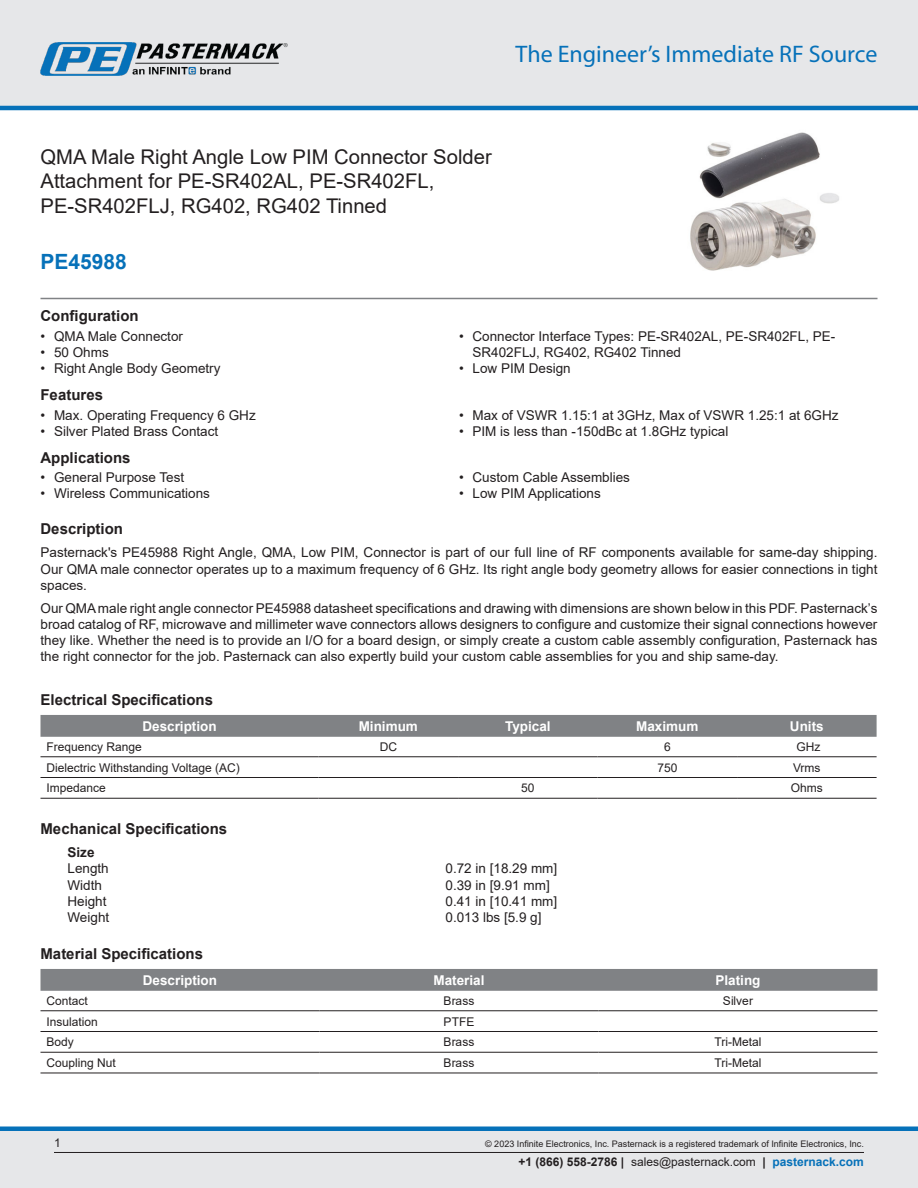
<style>
.page{position:relative;width:918px;height:1188px;background:#fff}
.page>*{position:absolute;margin:0;border:0;box-sizing:border-box;transform-origin:0 0}
.t1{font:24px "Myriad Pro";color:#0671b9}
.Branded_Part_No{font:700 21px "Arial";color:#0671b9}
.Web_Description_Para{font:20.25px/24.3px "Arial";color:#231f20}
.Head1{font:700 15px "Arial";color:#231f20}
.MarketingDescription{font:13.5px/16.2px "Arial";color:#231f20;text-align:justify}
.Specs_Para{font:13.5px "Arial";color:#231f20}
.Table_Header{font:700 13.5px "Arial";color:#fff}
.Head2_after_Head1{font:700 13.5px "Arial";color:#231f20}
.Table_Body_Left{font:12px "Arial";color:#231f20}
.Table_Body{font:12px "Arial";color:#231f20}
.Copyright_disclaimer{font:9px "Arial";color:#231f20}
.s1{font-weight:700}
.s2{font-weight:700;color:#0671b9}
</style>
<div class="page">
<div style="left:0;top:0;width:918px;height:108px;background:#e6e7e9"></div>
<hr style="left:0;top:106px;width:918px;height:4px;background:#0671b9">
<img style="left:40px;top:42px;width:248px;height:34px">
<div style="left:0;top:1131px;width:918px;height:57px;background:#e6e7e9"></div>
<div style="left:0;top:1126px;width:918px;height:5px;background:#0671b9"></div>
<hr style="left:54px;top:1152px;width:810px;height:1px;background:#231f20">
<hr style="left:40px;top:298px;width:838px;height:1px;background:#808285">
<img style="left:690px;top:132px;width:149px;height:139px">
<div style="left:40px;top:715px;width:837px;height:22px;background:#808285"></div>
<hr style="left:40px;top:757px;width:279px;height:1px;background:#231f20">
<hr style="left:319px;top:757px;width:139px;height:1px;background:#231f20">
<hr style="left:458px;top:757px;width:140px;height:1px;background:#231f20">
<hr style="left:598px;top:757px;width:139px;height:1px;background:#231f20">
<hr style="left:737px;top:757px;width:140px;height:1px;background:#231f20">
<hr style="left:40px;top:777px;width:279px;height:1px;background:#231f20">
<hr style="left:319px;top:777px;width:139px;height:1px;background:#231f20">
<hr style="left:458px;top:777px;width:140px;height:1px;background:#231f20">
<hr style="left:598px;top:777px;width:139px;height:1px;background:#231f20">
<hr style="left:737px;top:777px;width:140px;height:1px;background:#231f20">
<hr style="left:40px;top:798px;width:279px;height:1px;background:#231f20">
<hr style="left:319px;top:798px;width:139px;height:1px;background:#231f20">
<hr style="left:458px;top:798px;width:140px;height:1px;background:#231f20">
<hr style="left:598px;top:798px;width:139px;height:1px;background:#231f20">
<hr style="left:737px;top:798px;width:140px;height:1px;background:#231f20">
<div style="left:40px;top:969px;width:838px;height:22px;background:#808285"></div>
<hr style="left:40px;top:1011px;width:280px;height:1px;background:#231f20">
<hr style="left:320px;top:1011px;width:278px;height:1px;background:#231f20">
<hr style="left:598px;top:1011px;width:280px;height:1px;background:#231f20">
<hr style="left:40px;top:1031px;width:280px;height:1px;background:#231f20">
<hr style="left:320px;top:1031px;width:278px;height:1px;background:#231f20">
<hr style="left:598px;top:1031px;width:280px;height:1px;background:#231f20">
<hr style="left:40px;top:1052px;width:280px;height:1px;background:#231f20">
<hr style="left:320px;top:1052px;width:278px;height:1px;background:#231f20">
<hr style="left:598px;top:1052px;width:280px;height:1px;background:#231f20">
<hr style="left:40px;top:1073px;width:280px;height:1px;background:#231f20">
<hr style="left:320px;top:1073px;width:278px;height:1px;background:#231f20">
<hr style="left:598px;top:1073px;width:280px;height:1px;background:#231f20">
<h1 class="t1" style="left:516px;top:39px;width:363px">The Engineer’s Immediate RF Source</h1>
<h1 class="Web_Description_Para" style="left:40px;top:145px;width:453px">QMA Male Right Angle Low PIM Connector Solder<br>Attachment for PE-SR402AL, PE-SR402FL,<br>PE-SR402FLJ, RG402, RG402 Tinned</h1>
<p class="Branded_Part_No" style="left:40px;top:247px;width:88px">PE45988</p>
<p class="Head1" style="left:40px;top:306px;width:100px">Configuration</p>
<p class="MarketingDescription" style="left:40px;top:328px;width:144px">• QMA Male Connector</p>
<p class="MarketingDescription" style="left:40px;top:344px;width:70px">• 50 Ohms</p>
<p class="MarketingDescription" style="left:40px;top:360px;width:182px">• Right Angle Body Geometry</p>
<p class="Head1" style="left:40px;top:384px;width:64px">Features</p>
<p class="MarketingDescription" style="left:40px;top:407px;width:217px">• Max. Operating Frequency 6 GHz</p>
<p class="MarketingDescription" style="left:40px;top:423px;width:179px">• Silver Plated Brass Contact</p>
<p class="Head1" style="left:40px;top:447px;width:92px">Applications</p>
<p class="MarketingDescription" style="left:40px;top:469px;width:145px">• General Purpose Test</p>
<p class="MarketingDescription" style="left:40px;top:485px;width:171px">• Wireless Communications</p>
<p class="MarketingDescription" style="left:472px;top:328px;width:364px;text-indent:-14px">• Connector Interface Types: PE-SR402AL, PE-SR402FL, PE-<br>SR402FLJ, RG402, RG402 Tinned</p>
<p class="MarketingDescription" style="left:459px;top:360px;width:113px">• Low PIM Design</p>
<p class="MarketingDescription" style="left:459px;top:407px;width:381px">• Max of VSWR 1.15:1 at 3GHz, Max of VSWR 1.25:1 at 6GHz</p>
<p class="MarketingDescription" style="left:459px;top:423px;width:271px">• PIM is less than -150dBc at 1.8GHz typical</p>
<p class="MarketingDescription" style="left:459px;top:469px;width:173px">• Custom Cable Assemblies</p>
<p class="MarketingDescription" style="left:459px;top:485px;width:143px">• Low PIM Applications</p>
<p class="Head1" style="left:40px;top:519px;width:84px">Description</p>
<p class="MarketingDescription" style="left:40px;top:544px;width:838px">Pasternack's PE45988 Right Angle, QMA, Low PIM, Connector is part of our full line of RF components available for same-day shipping.<br>Our QMA male connector operates up to a maximum frequency of 6 GHz. Its right angle body geometry allows for easier connections in tight spaces.</p>
<p class="MarketingDescription" style="left:40px;top:600px;width:838px">Our QMA male right angle connector PE45988 datasheet specifications and drawing with dimensions are shown below in this PDF. Pasternack’s broad catalog of RF, microwave and millimeter wave connectors allows designers to configure and customize their signal connections however they like. Whether the need is to provide an I/O for a board design, or simply create a custom cable assembly configuration, Pasternack has the right connector for the job. Pasternack can also expertly build your custom cable assemblies for you and ship same-day.</p>
<p class="Head1" style="left:40px;top:689px;width:174px">Electrical Specifications</p>
<p class="Table_Header" style="left:142px;top:717px;width:76px">Description</p>
<p class="Table_Header" style="left:359px;top:717px;width:61px">Minimum</p>
<p class="Table_Header" style="left:505px;top:717px;width:47px">Typical</p>
<p class="Table_Header" style="left:636px;top:717px;width:64px">Maximum</p>
<p class="Table_Header" style="left:790px;top:717px;width:35px">Units</p>
<p class="Table_Body_Left" style="left:46px;top:738px;width:97px">Frequency Range</p>
<p class="Table_Body" style="left:380px;top:738px;width:19px">DC</p>
<p class="Table_Body" style="left:664px;top:738px;width:8px">6</p>
<p class="Table_Body" style="left:797px;top:738px;width:25px">GHz</p>
<p class="Table_Body_Left" style="left:46px;top:759px;width:195px">Dielectric Withstanding Voltage (AC)</p>
<p class="Table_Body" style="left:657px;top:759px;width:22px">750</p>
<p class="Table_Body" style="left:793px;top:759px;width:29px">Vrms</p>
<p class="Table_Body_Left" style="left:46px;top:780px;width:61px">Impedance</p>
<p class="Table_Body" style="left:521px;top:780px;width:15px">50</p>
<p class="Table_Body" style="left:791px;top:780px;width:34px">Ohms</p>
<p class="Head1" style="left:40px;top:818px;width:188px">Mechanical Specifications</p>
<p class="Head2_after_Head1" style="left:68px;top:843px;width:29px">Size</p>
<p class="Specs_Para" style="left:68px;top:859px;width:43px">Length</p>
<p class="Specs_Para" style="left:446px;top:859px;width:113px">0.72 in [18.29 mm]</p>
<p class="Specs_Para" style="left:68px;top:876px;width:36px">Width</p>
<p class="Specs_Para" style="left:446px;top:876px;width:106px">0.39 in [9.91 mm]</p>
<p class="Specs_Para" style="left:68px;top:892px;width:41px">Height</p>
<p class="Specs_Para" style="left:446px;top:892px;width:113px">0.41 in [10.41 mm]</p>
<p class="Specs_Para" style="left:68px;top:908px;width:43px">Weight</p>
<p class="Specs_Para" style="left:446px;top:908px;width:98px">0.013 lbs [5.9 g]</p>
<p class="Head1" style="left:40px;top:943px;width:164px">Material Specifications</p>
<p class="Table_Header" style="left:143px;top:971px;width:76px">Description</p>
<p class="Table_Header" style="left:433px;top:971px;width:53px">Material</p>
<p class="Table_Header" style="left:715px;top:971px;width:47px">Plating</p>
<p class="Table_Body_Left" style="left:46px;top:992px;width:43px">Contact</p>
<p class="Table_Body" style="left:444px;top:992px;width:32px">Brass</p>
<p class="Table_Body" style="left:723px;top:992px;width:31px">Silver</p>
<p class="Table_Body_Left" style="left:46px;top:1013px;width:53px">Insulation</p>
<p class="Table_Body" style="left:444px;top:1013px;width:32px">PTFE</p>
<p class="Table_Body_Left" style="left:46px;top:1034px;width:29px">Body</p>
<p class="Table_Body" style="left:444px;top:1034px;width:32px">Brass</p>
<p class="Table_Body" style="left:715px;top:1034px;width:48px">Tri-Metal</p>
<p class="Table_Body_Left" style="left:46px;top:1054px;width:71px">Coupling Nut</p>
<p class="Table_Body" style="left:444px;top:1054px;width:32px">Brass</p>
<p class="Table_Body" style="left:715px;top:1054px;width:48px">Tri-Metal</p>
<p class="Table_Body_Left" style="left:54px;top:1135px;width:8px">1</p>
<p class="Copyright_disclaimer" style="left:485px;top:1138px;width:380px">© 2023 Infinite Electronics, Inc. Pasternack is a registered trademark of Infinite Electronics, Inc.</p>
<p class="Table_Body_Left" style="left:519px;top:1153px;width:347px"><span class="s1">+1 (866) 558-2786 |</span> sales@pasternack.com <span class="s1">|</span> <span class="s2">pasternack.com</span></p>
</div>
